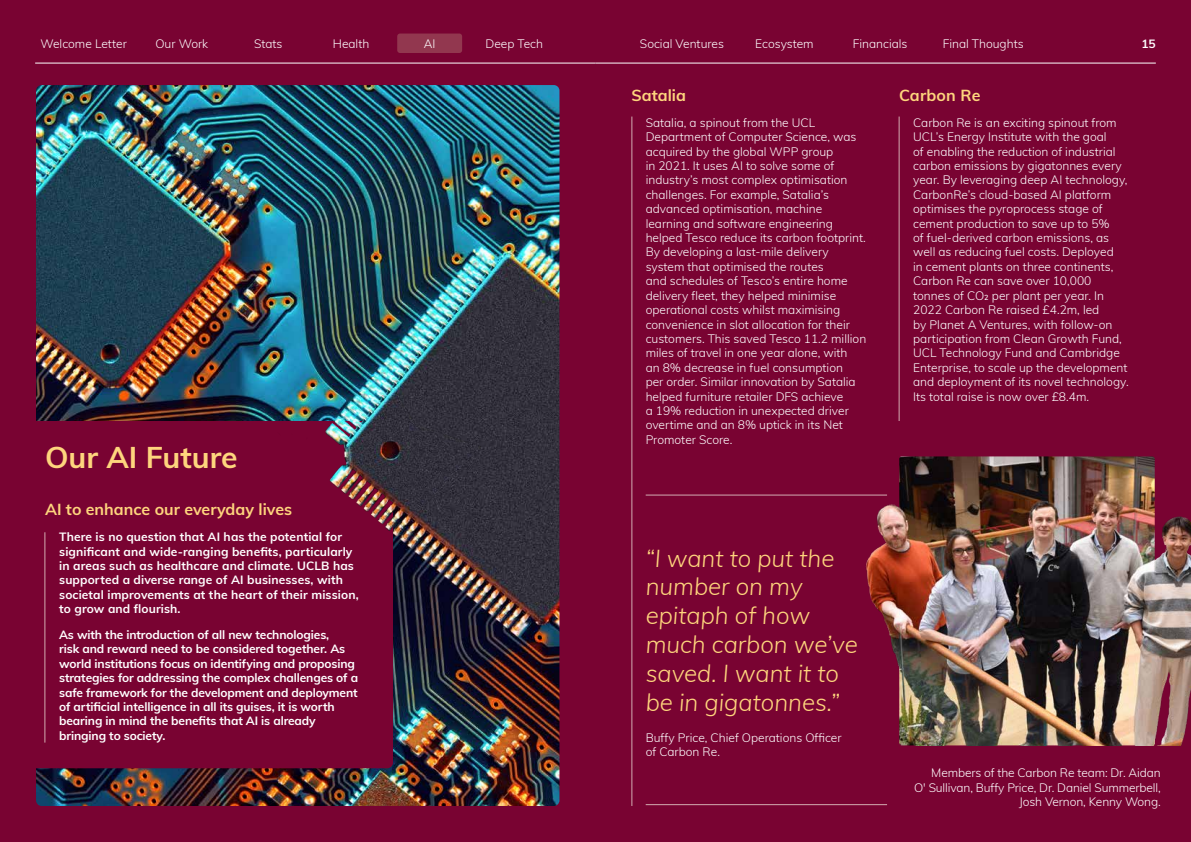
<style>
.page{position:relative;width:1191px;height:842px;background:#790332}
.page>*{position:absolute;margin:0;border:0;box-sizing:border-box;transform-origin:0 0}
.t1{font:700 30px "Muli";color:#fed57d}
.t2{font:italic 300 24px/28.8px "Muli";color:#fed57d}
.t3{font:700 16px "Muli";color:#fed57d}
.t4{font:300 12px/14.4px "Muli";color:#fff}
.t5{font:700 12px/14.4px "Muli";letter-spacing:-.01em;color:#fff}
.t6{font:700 12px/14.4px "Muli";letter-spacing:.01em;color:#fff}
</style>
<div class="page">
<img style="left:36px;top:85px;width:523px;height:721px">
<svg style="left:36px;top:421px;width:357px;height:347px"></svg>
<hr style="left:899px;top:117px;width:1px;height:304px;background:#d3acb1">
<hr style="left:45px;top:532px;width:1px;height:211px;background:#d3acb1">
<img style="left:214px;top:190px;width:345px;height:476px">
<hr style="left:631px;top:117px;width:1px;height:689px;background:#d3acb1">
<hr style="left:645px;top:495px;width:242px;height:1px;background:#d3acb1">
<hr style="left:645px;top:804px;width:242px;height:1px;background:#d3acb1">
<img style="left:851px;top:409px;width:340px;height:336px">
<img style="left:899px;top:456px;width:255px;height:289px">
<hr style="left:35px;top:63px;width:560px;height:1px;background:#fff">
<hr style="left:595px;top:63px;width:560px;height:1px;background:#fff">
<div style="left:397px;top:34px;width:65px;height:19px;background:#92374f;border-radius:3px"></div>
<p class="t4" style="left:40px;top:35px;width:88px">Welcome Letter</p>
<p class="t4" style="left:155px;top:35px;width:54px">Our Work</p>
<p class="t4" style="left:254px;top:35px;width:30px">Stats</p>
<p class="t4" style="left:333px;top:35px;width:38px">Health</p>
<p class="t4" style="left:424px;top:35px;width:13px">AI</p>
<p class="t4" style="left:485px;top:35px;width:59px">Deep Tech</p>
<p class="t4" style="left:640px;top:35px;width:86px">Social Ventures</p>
<p class="t4" style="left:755px;top:35px;width:60px">Ecosystem</p>
<p class="t4" style="left:852px;top:35px;width:56px">Financials</p>
<p class="t4" style="left:942px;top:35px;width:82px">Final Thoughts</p>
<p class="t5" style="left:1141px;top:35px;width:16px">15</p>
<h1 class="t1" style="left:45px;top:435px;width:194px">Our AI Future</h1>
<h3 class="t3" style="left:45px;top:498px;width:249px">AI to enhance our everyday lives</h3>
<p class="t6" style="left:59px;top:529px;width:301px">There is no question that AI has the potential for significant and wide-ranging benefits, particularly in areas such as healthcare and climate. UCLB has supported a diverse range of AI businesses, with societal improvements at the heart of their mission, to grow and flourish.</p>
<p class="t5" style="left:59px;top:627px;width:300px">As with the introduction of all new technologies,<br>risk and reward need to be considered together. As world institutions focus on identifying and proposing strategies for addressing the complex challenges of a safe framework for the development and deployment of artificial intelligence in all its guises, it is worth bearing in mind the benefits that AI is already bringing to society.</p>
<h3 class="t3" style="left:631px;top:84px;width:56px">Satalia</h3>
<p class="t4" style="left:645px;top:115px;width:222px">Satalia, a spinout from the UCL Department of Computer Science, was acquired by the global WPP group<br>in 2021. It uses AI to solve some of industry’s most complex optimisation challenges. For example, Satalia’s advanced optimisation, machine learning and software engineering helped Tesco reduce its carbon footprint.<br>By developing a last-mile delivery system that optimised the routes<br>and schedules of Tesco’s entire home delivery fleet, they helped minimise operational costs whilst maximising convenience in slot allocation for their customers. This saved Tesco 11.2 million miles of travel in one year alone, with<br>an 8% decrease in fuel consumption<br>per order. Similar innovation by Satalia helped furniture retailer DFS achieve<br>a 19% reduction in unexpected driver overtime and an 8% uptick in its Net Promoter Score.</p>
<h3 class="t3" style="left:899px;top:84px;width:83px">Carbon Re</h3>
<p class="t4" style="left:913px;top:115px;width:217px">Carbon Re is an exciting spinout from UCL’s Energy Institute with the goal<br>of enabling the reduction of industrial carbon emissions by gigatonnes every year. By leveraging deep AI technology, CarbonRe’s cloud-based AI platform optimises the pyroprocess stage of cement production to save up to 5%<br>of fuel-derived carbon emissions, as well as reducing fuel costs. Deployed<br>in cement plants on three continents, Carbon Re can save over 10,000 tonnes of CO₂ per plant per year. In 2022 Carbon Re raised £4.2m, led<br>by Planet A Ventures, with follow-on participation from Clean Growth Fund, UCL Technology Fund and Cambridge Enterprise, to scale up the development and deployment of its novel technology.<br>Its total raise is now over £8.4m.</p>
<h2 class="t2" style="left:645px;top:542px;width:214px">“I want to put the number on my epitaph of how much carbon we’ve saved. I want it to be in gigatonnes.”</h2>
<p class="t4" style="left:645px;top:730px;width:197px">Buffy Price, Chief Operations Officer of Carbon Re.</p>
<p class="t4" style="left:914px;top:765px;width:248px;text-align:right">Members of the Carbon Re team: Dr. Aidan<br>O' Sullivan, Buffy Price, Dr. Daniel Summerbell,<br>Josh Vernon, Kenny Wong.</p>
</div>
